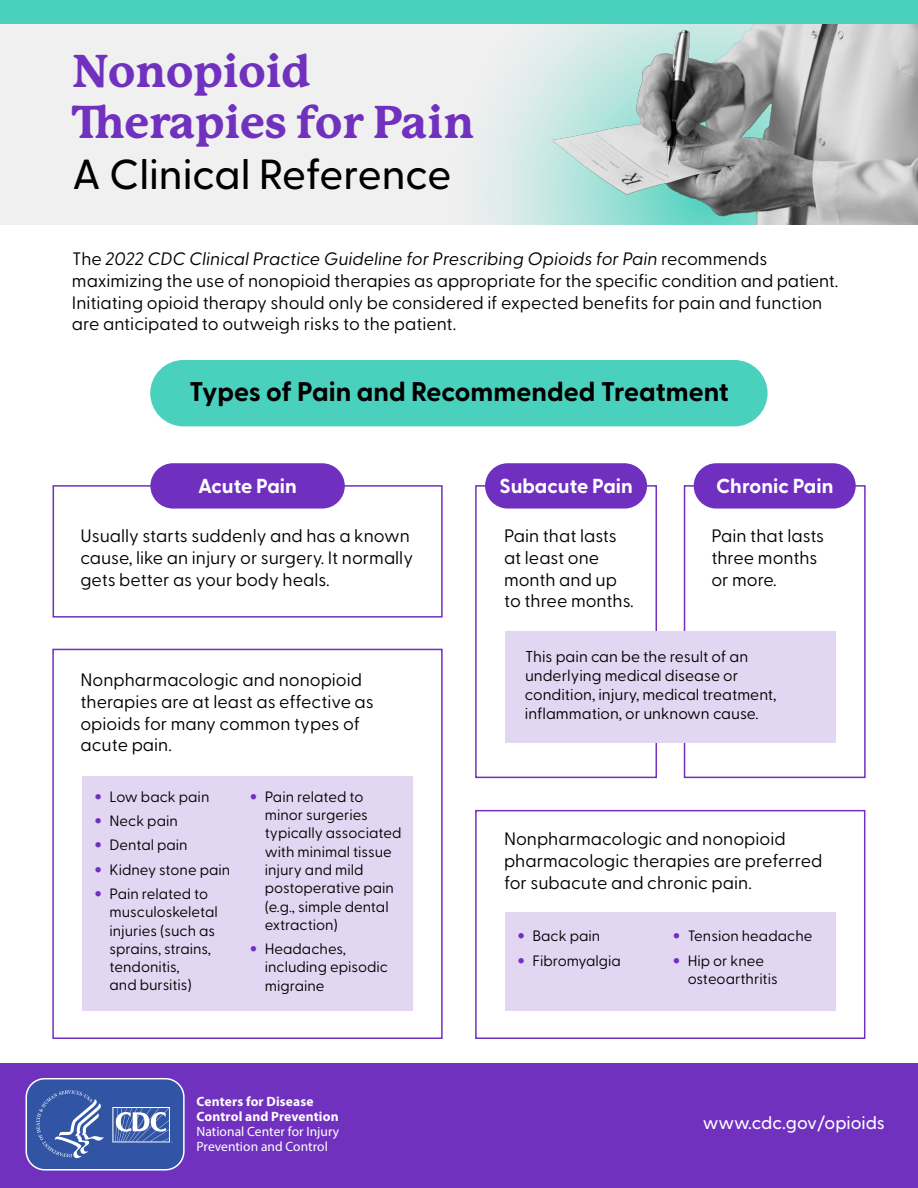
<style>
.page{position:relative;width:918px;height:1188px;background:#fff}
.page>*{position:absolute;margin:0;border:0;box-sizing:border-box;transform-origin:0 0}
.t1{font:800 45px/51px "P22 Mackinac Pro";color:#7131bf}
.t2{font:500 42px "Greycliff CF";color:#000}
.t3{font:700 27px "Greycliff CF";color:#000}
.t4{font:700 20.25px "Greycliff CF";color:#fff}
.t5{font:18px/21.6px "Greycliff CF";color:#000}
.t6{font:500 18px "Greycliff CF";color:#fff}
.t7{font:15.75px/18.9px "Greycliff CF";color:#000}
.t8{font:15px/18.3px "Greycliff CF";color:#000}
.LBL{font:15px "Avenir";color:#7131bf}
.t9{font:13.5px/15px "Myriad Pro";color:#fff}
.s1{font-style:italic}
.s2{font-weight:700}
</style>
<div class="page">
<div style="left:0;top:1064px;width:918px;height:124px;background:#7131bf"></div>
<div style="left:0;top:0;width:918px;height:225px;background:#f0f0f0"></div>
<div style="left:0;top:0;width:918px;height:24px;background:#4ad1bd"></div>
<svg style="left:485px;top:35px;width:68px;height:190px"></svg>
<div style="left:150px;top:360px;width:618px;height:66px;background:#4ad1bd;border-radius:33px"></div>
<svg style="left:52px;top:484px;width:814px;height:164px"></svg>
<div style="left:150px;top:463px;width:195px;height:46px;background:#7030bf;border-radius:23px"></div>
<div style="left:485px;top:463px;width:162px;height:46px;background:#7030bf;border-radius:23px"></div>
<div style="left:694px;top:463px;width:162px;height:46px;background:#7030bf;border-radius:23px"></div>
<svg style="left:52px;top:648px;width:814px;height:391px"></svg>
<div style="left:82px;top:776px;width:331px;height:235px;background:#e3d6f2"></div>
<div style="left:505px;top:631px;width:331px;height:112px;background:#e3d6f2"></div>
<img style="left:553px;top:24px;width:365px;height:201px">
<svg style="left:26px;top:1078px;width:159px;height:93px;background:#506cb1"></svg>
<h1 class="t1" style="left:72px;top:46px;width:404px">Nonopioid<br>Therapies for Pain</h1>
<h1 class="t2" style="left:72px;top:143px;width:381px">A Clinical Reference</h1>
<p class="t5" style="left:72px;top:247px;width:768px">The <span class="s1">2022 CDC Clinical Practice Guideline for Prescribing Opioids for Pain</span> recommends maximizing the use of nonopioid therapies as appropriate for the specific condition and patient.<br>Initiating opioid therapy should only be considered if expected benefits for pain and function are anticipated to outweigh risks to the patient.</p>
<h2 class="t3" style="left:189px;top:371px;width:541px">Types of Pain and Recommended Treatment</h2>
<h3 class="t4" style="left:198px;top:471px;width:100px">Acute Pain</h3>
<p class="t5" style="left:80px;top:524px;width:334px">Usually starts suddenly and has a known cause, like an injury or surgery. It normally gets better as your body heals.</p>
<p class="t5" style="left:80px;top:668px;width:295px">Nonpharmacologic and nonopioid therapies are at least as effective as opioids for many common types of acute pain.</p>
<p class="LBL" style="left:94px;top:788px;width:9px">•</p>
<p class="t8" style="left:110px;top:786px;width:101px">Low back pain</p>
<p class="LBL" style="left:94px;top:812px;width:9px">•</p>
<p class="t8" style="left:110px;top:811px;width:70px">Neck pain</p>
<p class="LBL" style="left:94px;top:836px;width:9px">•</p>
<p class="t8" style="left:110px;top:835px;width:80px">Dental pain</p>
<p class="LBL" style="left:94px;top:861px;width:9px">•</p>
<p class="t8" style="left:110px;top:859px;width:122px">Kidney stone pain</p>
<p class="LBL" style="left:94px;top:885px;width:9px">•</p>
<p class="t8" style="left:109px;top:883px;width:110px">Pain related to musculoskeletal injuries (such as sprains, strains, tendonitis,<br>and bursitis)</p>
<p class="LBL" style="left:250px;top:788px;width:9px">•</p>
<p class="t8" style="left:265px;top:786px;width:138px">Pain related to minor surgeries typically associated with minimal tissue injury and mild postoperative pain (e.g., simple dental extraction)</p>
<p class="LBL" style="left:250px;top:940px;width:9px">•</p>
<p class="t8" style="left:265px;top:939px;width:125px">Headaches, including episodic migraine</p>
<p class="t9" style="left:196px;top:1094px;width:144px"><span class="s2">Centers for Disease<br>Control and Prevention<br></span>National Center for Injury<br>Prevention and Control</p>
<h4 class="t4" style="left:500px;top:471px;width:135px">Subacute Pain</h4>
<p class="t5" style="left:504px;top:524px;width:131px">Pain that lasts at least one month and up to three months.</p>
<h4 class="t4" style="left:716px;top:471px;width:119px">Chronic Pain</h4>
<p class="t5" style="left:711px;top:524px;width:114px">Pain that lasts three months or more.</p>
<p class="t7" style="left:525px;top:646px;width:253px">This pain can be the result of an underlying medical disease or condition, injury, medical treatment, inflammation, or unknown cause.</p>
<p class="t5" style="left:504px;top:827px;width:320px">Nonpharmacologic and nonopioid pharmacologic therapies are preferred for subacute and chronic pain.</p>
<p class="LBL" style="left:518px;top:927px;width:9px">•</p>
<p class="t8" style="left:532px;top:926px;width:69px">Back pain</p>
<p class="LBL" style="left:518px;top:951px;width:9px">•</p>
<p class="t8" style="left:532px;top:950px;width:90px">Fibromyalgia</p>
<p class="LBL" style="left:673px;top:927px;width:9px">•</p>
<p class="t8" style="left:688px;top:926px;width:126px">Tension headache</p>
<p class="LBL" style="left:673px;top:951px;width:9px">•</p>
<p class="t8" style="left:688px;top:950px;width:91px">Hip or knee osteoarthritis</p>
<p class="t6" style="left:703px;top:1109px;width:184px">www.cdc.gov/opioids</p>
</div>
